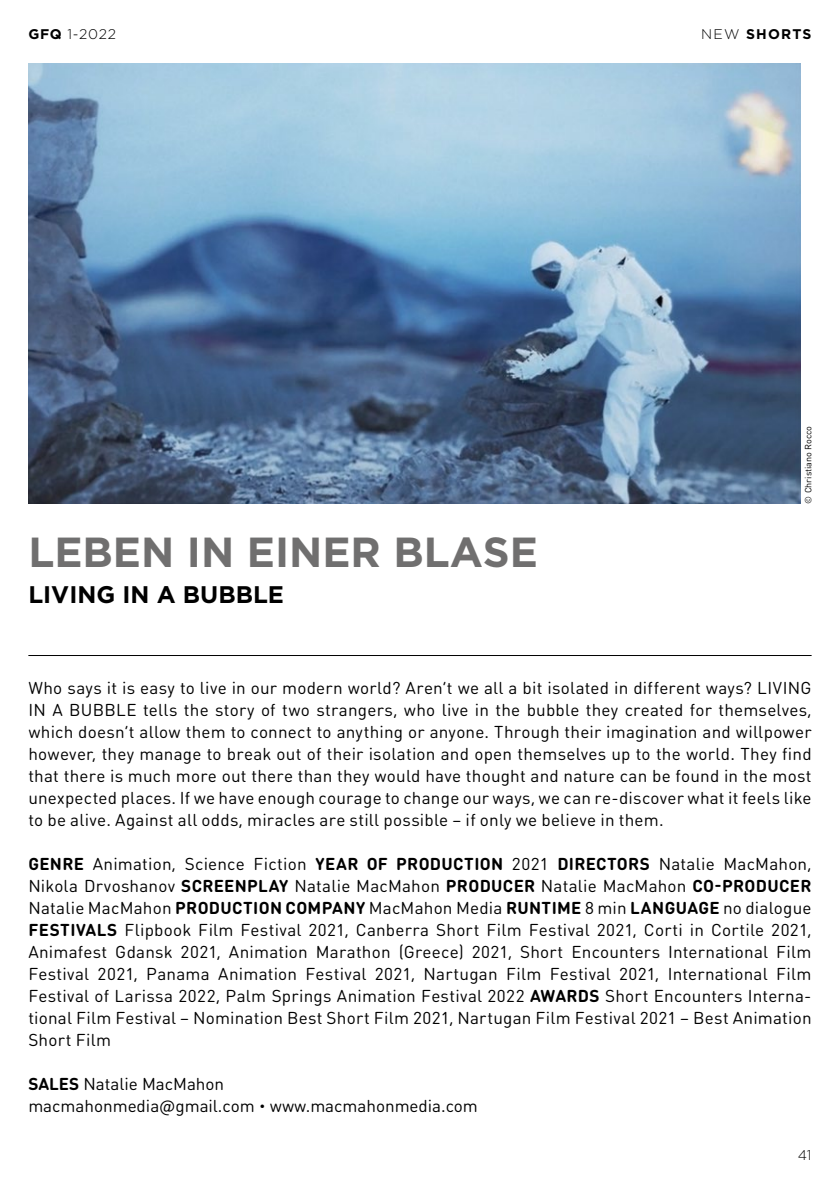
<style>
.page{position:relative;width:840px;height:1191px;background:#fff}
.page>*{position:absolute;margin:0;border:0;box-sizing:border-box;transform-origin:0 0}
.t1{font:700 42px "Gotham";color:#706f6f}
.t2{font:700 24px "Gotham";color:#000}
.t3{font:17px/22px "DIN Round Pro GF";letter-spacing:.01em;color:#000;text-align:justify}
.t4{font:300 14px "Gotham";letter-spacing:.045em;color:#000}
.t5{font:700 14px "Gotham";letter-spacing:.085em;color:#000}
.t6{font:9px "DIN Round Pro GF";color:#000}
.s1{font-weight:700}
.s2{font-weight:300}
.s3{font-weight:700;font-size:20px}
</style>
<div class="page">
<img style="left:28px;top:64px;width:771px;height:439px">
<hr style="left:28px;top:655px;width:783px;height:1px;background:#000">
<p class="t4" style="left:28px;top:25px;width:89px"><span class="s1">GFQ</span> 1-2022</p>
<p class="t5" style="left:700px;top:25px;width:112px"><span class="s2">NEW</span> SHORTS</p>
<h1 class="t1" style="left:28px;top:524px;width:510px">LEBEN IN EINER BLASE</h1>
<h2 class="t2" style="left:28px;top:578px;width:257px">LIVING IN A BUBBLE</h2>
<p class="t6" style="left:801px;top:503px;width:79px;rotate:-90deg">© Christiano Rocco</p>
<p class="t3" style="left:28px;top:676px;width:784px">Who says it is easy to live in our modern world? Aren’t we all a bit isolated in different ways? LIVING IN A BUBBLE tells the story of two strangers, who live in the bubble they created for themselves, which doesn’t allow them to connect to anything or anyone. Through their imagination and willpower however, they manage to break out of their isolation and open themselves up to the world. They find that there is much more out there than they would have thought and nature can be found in the most unexpected places. If we have enough courage to change our ways, we can re-discover what it feels like to be alive. Against all odds, miracles are still possible – if only we believe in them.</p>
<p class="t3" style="left:28px;top:852px;width:784px"><span class="s1">GENRE</span> Animation, Science Fiction <span class="s1">YEAR OF PRODUCTION</span> 2021 <span class="s1">DIRECTORS</span> Natalie MacMahon, Nikola Drvoshanov <span class="s1">SCREENPLAY</span> Natalie MacMahon <span class="s1">PRODUCER</span> Natalie MacMahon <span class="s1">CO-PRODUCER </span>Natalie MacMahon <span class="s1">PRODUCTION COMPANY</span> MacMahon Media <span class="s1">RUNTIME</span> 8 min <span class="s1">LANGUAGE</span> no dialogue <span class="s1">FESTIVALS</span> Flipbook Film Festival 2021, Canberra Short Film Festival 2021, Corti in Cortile 2021, Animafest Gdansk 2021, Animation Marathon (Greece) 2021, Short Encounters International Film Festival 2021, Panama Animation Festival 2021, Nartugan Film Festival 2021, International Film Festival of Larissa 2022, Palm Springs Animation Festival 2022 <span class="s1">AWARDS</span> Short Encounters Interna&shy;tional Film Festival – Nomination Best Short Film 2021, Nartugan Film Festival 2021 – Best Animation Short Film</p>
<p class="t3" style="left:28px;top:1072px;width:451px"><span class="s1">SALES</span> Natalie MacMahon<br>macmahonmedia@gmail.com <span class="s3">·</span> www.macmahonmedia.com</p>
<p class="t4" style="left:797px;top:1145px;width:15px">41</p>
</div>
